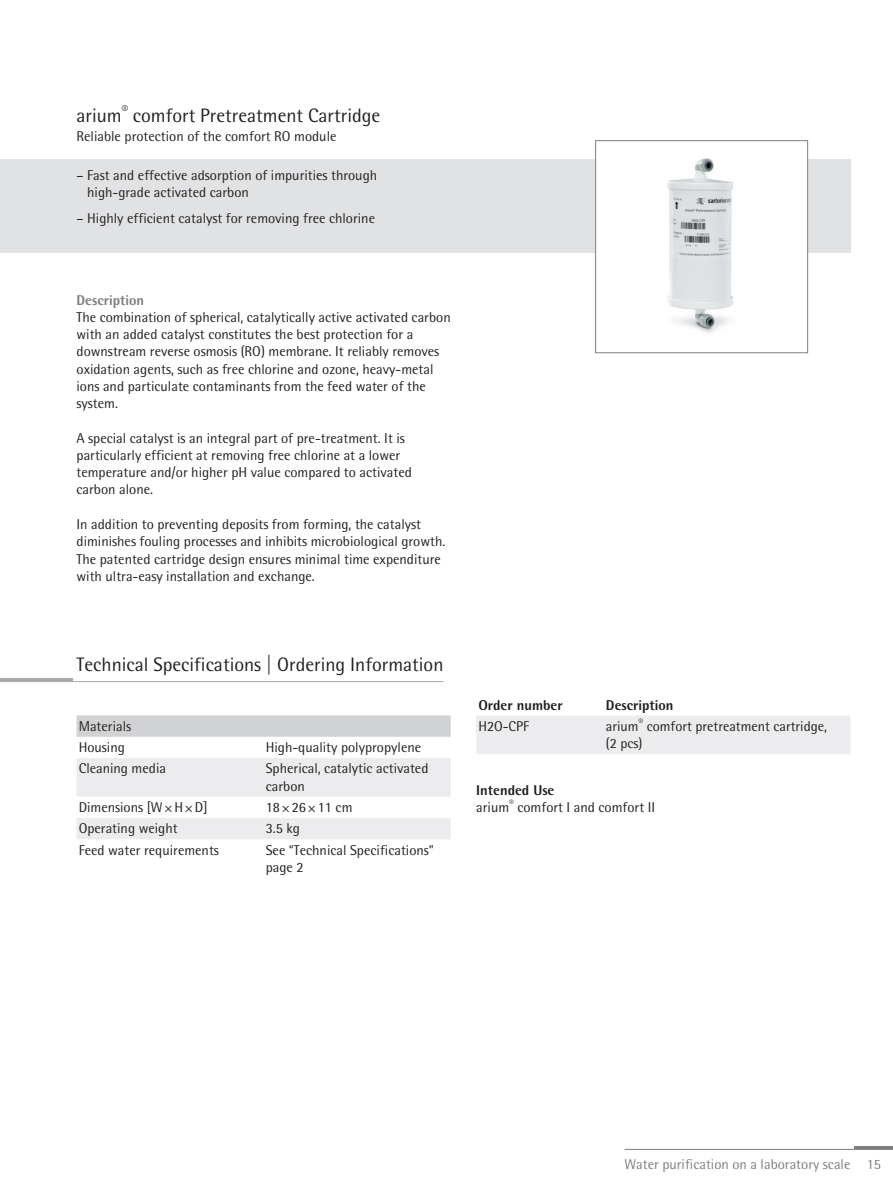
<style>
.page{position:relative;width:893px;height:1191px;background:#fff}
.page>*{position:absolute;margin:0;border:0;box-sizing:border-box;transform-origin:0 0}
.t1{font:19.5px "Sartorius Rotis Sans 2013";color:#231f20}
.t2{font:14.25px/17.2px "Sartorius Rotis Sans 2013";color:#231f20}
.t3{font:14.25px "Sartorius Rotis Sans 2013";color:#7c7e81}
.t4{font:800 14.25px "Sartorius Rotis Sans 2013";color:#231f20}
.t5{font:800 14.25px "Sartorius Rotis Sans 2013";color:#7c7e81}
.s1{font-weight:800}
</style>
<div class="page">
<hr style="left:625px;top:1149px;width:268px;height:1px;background:#7c7e81">
<hr style="left:855px;top:1146px;width:38px;height:3px;background:#7c7e81">
<div style="left:0;top:159px;width:850px;height:93px;background:#e1e2e4"></div>
<img style="left:597px;top:158px;width:209px;height:175px">
<div style="left:595px;top:140px;width:213px;height:213px;border:1px solid #7c7e81"></div>
<hr style="left:0;top:681px;width:443px;height:1px;background:#a8a9ad">
<hr style="left:0;top:678px;width:72px;height:3px;background:#a8a9ad">
<div style="left:77px;top:715px;width:374px;height:21px;background:#d1d2d4"></div>
<svg style="left:77px;top:758px;width:374px;height:81px"></svg>
<div style="left:476px;top:716px;width:374px;height:38px;background:#ececee"></div>
<h1 class="t1" style="left:77px;top:104px;width:305px">arium<sup>®</sup> comfort Pretreatment Cartridge</h1>
<p class="t2" style="left:77px;top:127px;width:261px">Reliable protection of the comfort RO module</p>
<p class="t2" style="left:87px;top:166px;width:292px;text-indent:-11px">– Fast and effective adsorption of impurities through high-grade activated carbon</p>
<p class="t2" style="left:77px;top:209px;width:300px">– Highly efficient catalyst for removing free chlorine</p>
<p class="t5" style="left:77px;top:291px;width:69px">Description</p>
<p class="t2" style="left:77px;top:308px;width:376px">The combination of spherical, catalytically active activated carbon with an added catalyst constitutes the best protection for a downstream reverse osmosis (RO) membrane. It reliably removes oxidation agents, such as free chlorine and ozone, heavy-metal ions and particulate contaminants from the feed water of the system.</p>
<p class="t2" style="left:77px;top:429px;width:337px">A special catalyst is an integral part of pre-treatment. It is particularly efficient at removing free chlorine at a lower temperature and/or higher pH value compared to activated carbon alone.</p>
<p class="t2" style="left:77px;top:515px;width:370px">In addition to preventing deposits from forming, the catalyst diminishes fouling processes and inhibits microbiological growth.<br>The patented cartridge design ensures minimal time expenditure with ultra-easy installation and exchange.</p>
<h1 class="t1" style="left:77px;top:652px;width:368px">Technical Specifications | Ordering Information</h1>
<p class="t2" style="left:79px;top:715px;width:54px;line-height:21.3px">Materials<br>Housing</p>
<p class="t2" style="left:266px;top:738px;width:157px">High-quality polypropylene</p>
<p class="t2" style="left:79px;top:760px;width:89px">Cleaning media</p>
<p class="t2" style="left:266px;top:760px;width:164px">Spherical, catalytic activated carbon</p>
<p class="t2" style="left:79px;top:798px;width:130px">Dimensions [W×H×D]</p>
<p class="t2" style="left:266px;top:798px;width:88px">18×26×11 cm</p>
<p class="t2" style="left:79px;top:820px;width:101px">Operating weight</p>
<p class="t2" style="left:266px;top:820px;width:36px">3.5 kg</p>
<p class="t2" style="left:79px;top:841px;width:142px">Feed water requirements</p>
<p class="t2" style="left:266px;top:841px;width:170px">See “Technical Specifications” page 2</p>
<p class="t4" style="left:478px;top:695px;width:86px">Order number</p>
<p class="t4" style="left:606px;top:695px;width:69px">Description</p>
<p class="t2" style="left:478px;top:717px;width:52px">H2O-CPF</p>
<p class="t2" style="left:606px;top:717px;width:223px">arium<sup>®</sup> comfort pretreatment cartridge, (2 pcs)</p>
<p class="t2" style="left:476px;top:781px;width:180px"><span class="s1">Intended Use<br></span>arium<sup>®</sup> comfort I and comfort II</p>
<p class="t3" style="left:624px;top:1155px;width:258px">Water purification on a laboratory scale 15</p>
</div>
